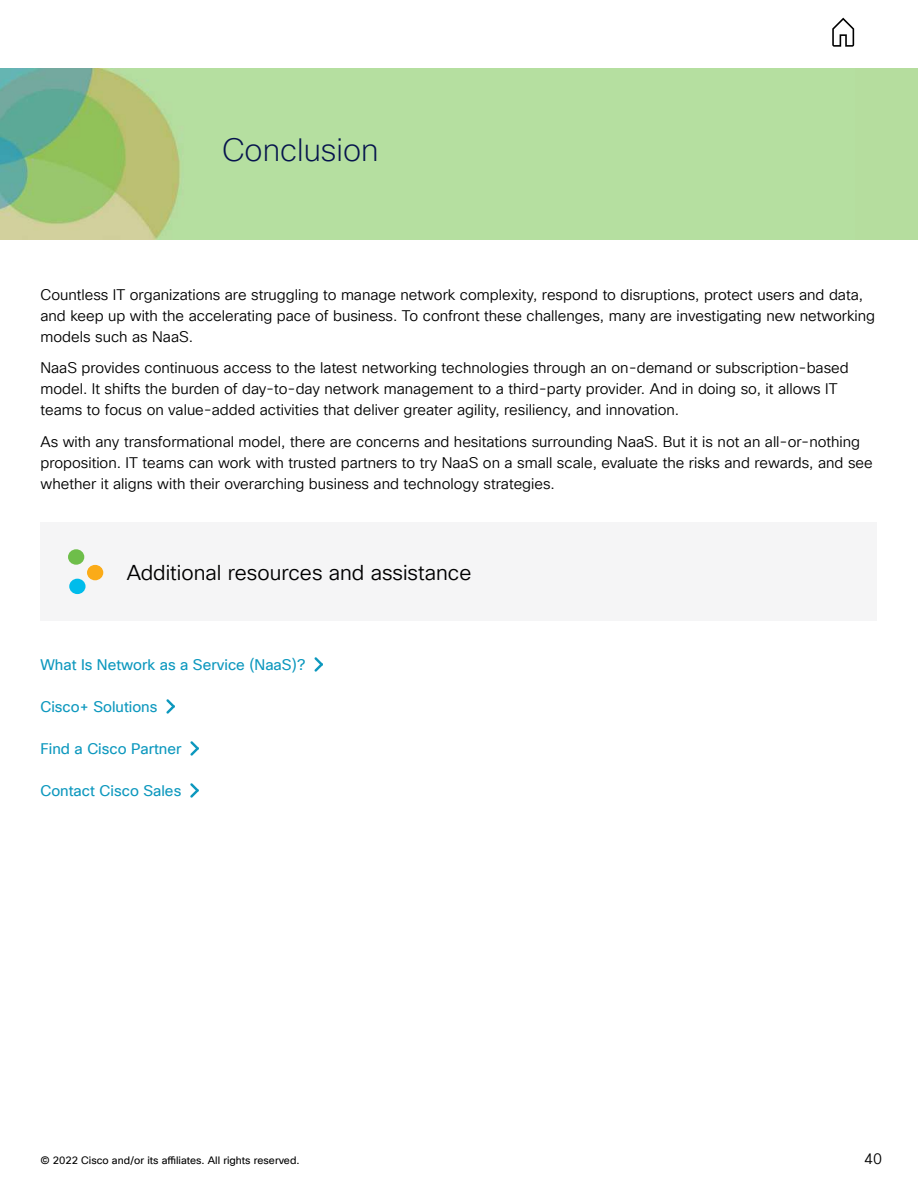
<style>
.page{position:relative;width:918px;height:1188px;background:#fff}
.page>*{position:absolute;margin:0;border:0;box-sizing:border-box;transform-origin:0 0}
.t1{font:200 31.5px "Cisco Sans TT";color:#06144d}
.t2{font:21px "Cisco Sans TT Light";color:#000}
.t3{font:15px/21px "Cisco Sans TT Light";color:#000}
.t4{font:15px "Cisco Sans TT";color:#0d98be}
.t5{font:10.5px "Cisco Sans TT";color:#000}
</style>
<div class="page">
<svg style="left:832px;top:18px;width:22px;height:29px"></svg>
<div style="left:0;top:69px;width:918px;height:171px;background:#b5dd9e"></div>
<img style="left:0;top:69px;width:180px;height:171px">
<svg style="left:314px;top:657px;width:9px;height:15px"></svg>
<svg style="left:166px;top:699px;width:9px;height:15px"></svg>
<svg style="left:190px;top:741px;width:9px;height:15px"></svg>
<svg style="left:190px;top:783px;width:9px;height:15px"></svg>
<div style="left:40px;top:523px;width:838px;height:98px;background:#f5f5f6"></div>
<div style="left:68px;top:549px;width:16px;height:16px;background:#6ebe4a;border-radius:50%"></div>
<div style="left:87px;top:565px;width:16px;height:15px;background:#fbab18;border-radius:50%"></div>
<div style="left:69px;top:579px;width:17px;height:15px;background:#00bceb;border-radius:50%"></div>
<h1 class="t1" style="left:222px;top:129px;width:158px">Conclusion</h1>
<p class="t3" style="left:40px;top:285px;width:836px">Countless IT organizations are struggling to manage network complexity, respond to disruptions, protect users and data, and keep up with the accelerating pace of business. To confront these challenges, many are investigating new networking models such as NaaS.</p>
<p class="t3" style="left:40px;top:358px;width:810px">NaaS provides continuous access to the latest networking technologies through an on-demand or subscription-based model. It shifts the burden of day-to-day network management to a third-party provider. And in doing so, it allows IT teams to focus on value-added activities that deliver greater agility, resiliency, and innovation.</p>
<p class="t3" style="left:40px;top:432px;width:834px">As with any transformational model, there are concerns and hesitations surrounding NaaS. But it is not an all-or-nothing proposition. IT teams can work with trusted partners to try NaaS on a small scale, evaluate the risks and rewards, and see whether it aligns with their overarching business and technology strategies.</p>
<h2 class="t2" style="left:127px;top:559px;width:346px">Additional resources and assistance</h2>
<p class="t4" style="left:40px;top:655px;width:267px">What Is Network as a Service (NaaS)?</p>
<p class="t4" style="left:40px;top:697px;width:118px">Cisco+ Solutions</p>
<p class="t4" style="left:40px;top:739px;width:142px">Find a Cisco Partner</p>
<p class="t4" style="left:40px;top:781px;width:142px">Contact Cisco Sales</p>
<p class="t5" style="left:40px;top:1153px;width:261px">© 2022 Cisco and/or its affiliates. All rights reserved.</p>
<p class="t3" style="left:864px;top:1149px;width:19px">40</p>
</div>
